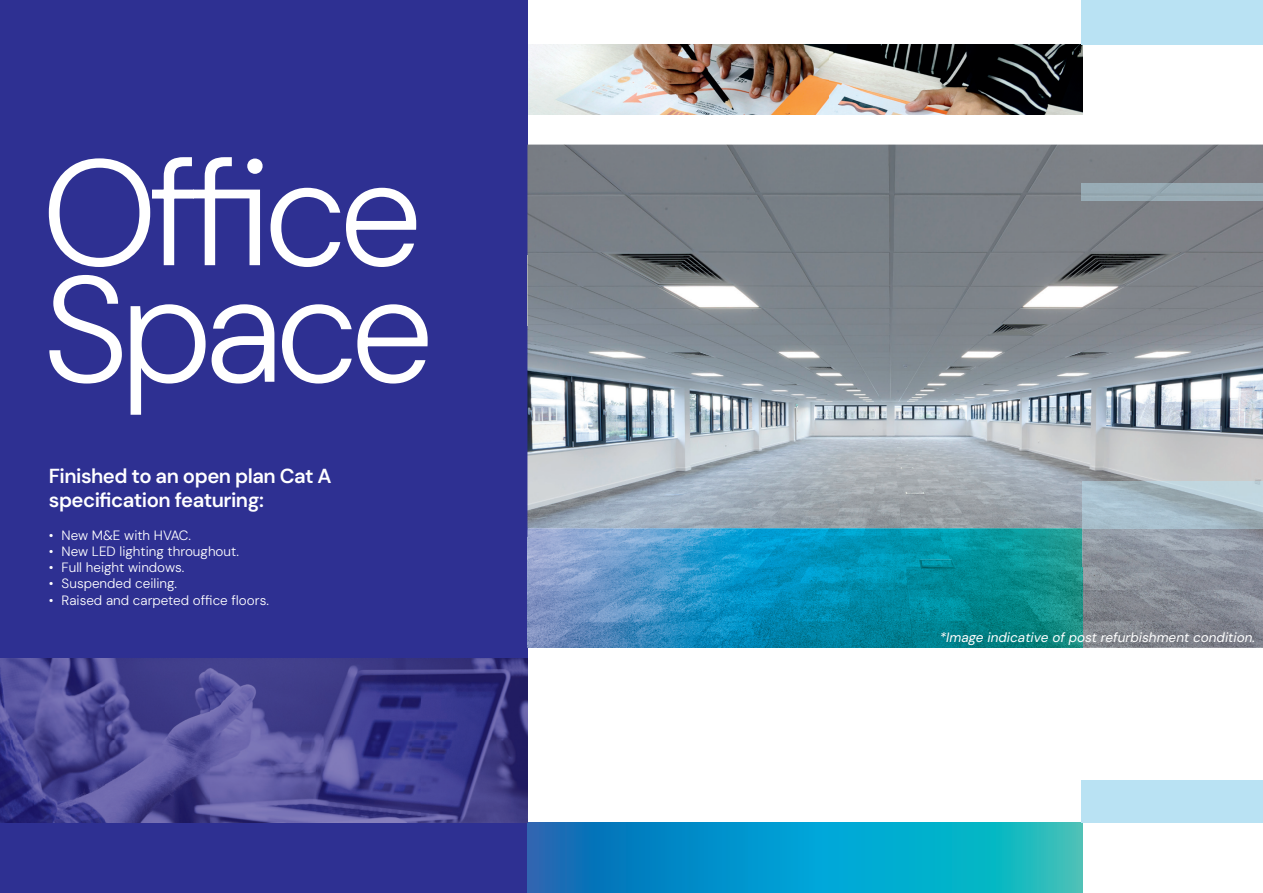
<style>
.page{position:relative;width:1263px;height:893px;background:#fff}
.page>*{position:absolute;margin:0;border:0;box-sizing:border-box;transform-origin:0 0}
.t1{font:300 150px/116.6px "DM Sans";letter-spacing:-.06em;color:#fff}
.t2{font:600 20.25px/24.5px "DM Sans";letter-spacing:-.025em;color:#fff}
.t3{font:300 13.5px "DM Sans";color:#fff}
.t4{font:italic 13.5px "DM Sans 18 pt";color:#fff}
</style>
<div class="page">
<img style="left:527px;top:45px;width:555px;height:70px">
<div style="left:0;top:0;width:527px;height:893px;background:#2e3092"></div>
<svg style="left:527px;top:823px;width:555px;height:70px;background:#0a9bc6"></svg>
<img style="left:527px;top:145px;width:736px;height:503px">
<img style="left:527px;top:528px;width:555px;height:40px">
<img style="left:1081px;top:568px;width:1px;height:80px">
<img style="left:527px;top:537px;width:554px;height:111px">
<div style="left:1082px;top:0;width:181px;height:45px;background:#b9e2f3"></div>
<img style="left:0;top:659px;width:527px;height:164px">
<img style="left:1082px;top:183px;width:181px;height:17px">
<img style="left:1082px;top:482px;width:181px;height:46px">
<div style="left:1082px;top:780px;width:181px;height:43px;background:#b9e2f3"></div>
<h1 class="t1" style="left:41px;top:154px;width:394px">Office<br>Space</h1>
<h2 class="t2" style="left:49px;top:464px;width:284px">Finished to an open plan Cat A specification featuring:</h2>
<p class="t3" style="left:49px;top:527px;width:144px">• New M&amp;E with HVAC.</p>
<p class="t3" style="left:49px;top:543px;width:192px">• New LED lighting throughout.</p>
<p class="t3" style="left:49px;top:559px;width:137px">• Full height windows.</p>
<p class="t3" style="left:49px;top:575px;width:130px">• Suspended ceiling.</p>
<p class="t3" style="left:49px;top:592px;width:222px">• Raised and carpeted office floors.</p>
<p class="t4" style="left:940px;top:628px;width:317px">*Image indicative of post refurbishment condition.</p>
</div>
